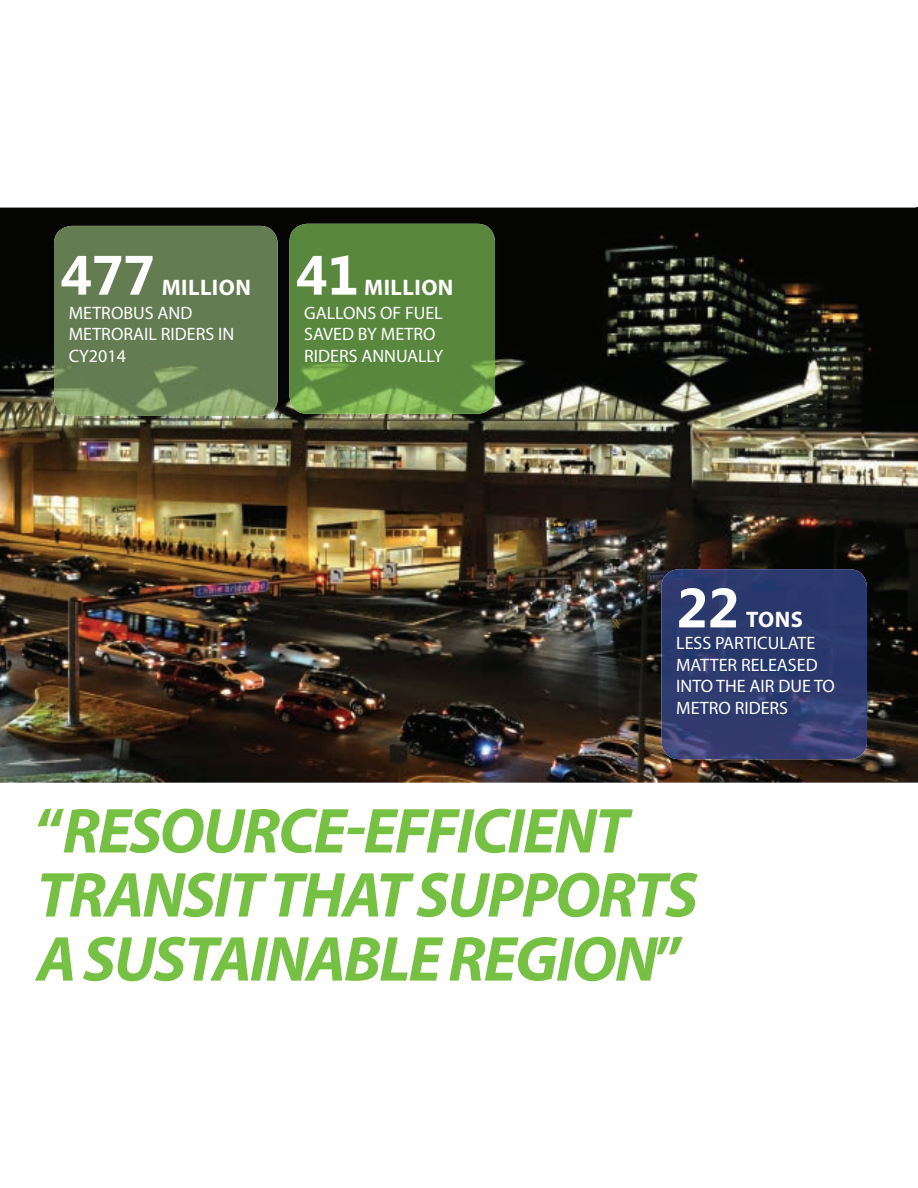
<style>
.page{position:relative;width:918px;height:1188px;background:#fff}
.page>*{position:absolute;margin:0;border:0;box-sizing:border-box;transform-origin:0 0}
.t1{font:italic 700 64.05px/64.1px "Myriad Pro";letter-spacing:-.03em;color:#76c043}
.t2{font:700 55.35px "Ebrima";letter-spacing:-.01em;color:#fff}
.t3{font:700 22.5px "Myriad Pro";letter-spacing:.02em;color:#fff}
.t4{font:18px/21.6px "Myriad Pro";color:#fff}
.s1{font-style:normal}
</style>
<div class="page">
<img style="left:0;top:208px;width:918px;height:575px">
<img style="left:54px;top:226px;width:224px;height:190px">
<img style="left:289px;top:224px;width:206px;height:190px">
<img style="left:662px;top:569px;width:205px;height:190px">
<h2 class="t2" style="left:60px;top:234px;width:96px">477</h2>
<p class="t3" style="left:162px;top:272px;width:91px">MILLION</p>
<p class="t4" style="left:69px;top:302px;width:167px">METROBUS AND<br>METRORAIL RIDERS IN<br>CY2014</p>
<h2 class="t2" style="left:296px;top:234px;width:65px">41</h2>
<p class="t3" style="left:364px;top:272px;width:91px">MILLION</p>
<p class="t4" style="left:304px;top:302px;width:141px">GALLONS OF FUEL<br>SAVED BY METRO<br>RIDERS ANNUALLY</p>
<h2 class="t2" style="left:676px;top:567px;width:65px">22</h2>
<p class="t3" style="left:746px;top:605px;width:58px">TONS</p>
<p class="t4" style="left:676px;top:632px;width:160px">LESS PARTICULATE<br>MATTER RELEASED<br>INTO THE AIR DUE TO<br>METRO RIDERS</p>
<h1 class="t1" style="left:36px;top:797px;width:663px"><span class="s1">“</span>RESOURCE-EFFICIENT<br>TRANSIT THAT SUPPORTS<br>A SUSTAINABLE REGION<span class="s1">”</span></h1>
</div>
